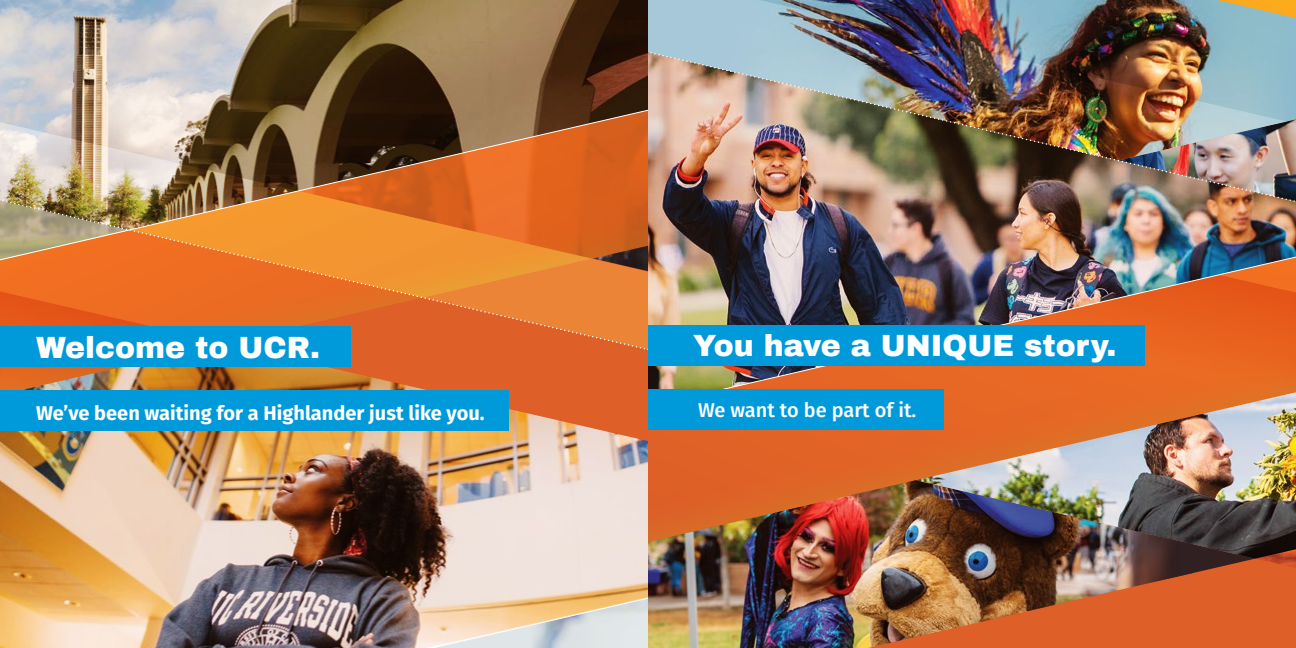
<style>
.page{position:relative;width:1296px;height:648px;background:#fff}
.page>*{position:absolute;margin:0;border:0;box-sizing:border-box;transform-origin:0 0}
.t1{font:900 30px "Archivo";color:#fff}
.t2{font:700 20px "Fira Sans";color:#fff}
.t3{font:500 20px "Fira Sans";color:#fff}
</style>
<div class="page">
<img style="left:0;top:0;width:648px;height:109px">
<svg style="left:0;top:50px;width:129px;height:59px;background:#c8c1bc"></svg>
<img style="left:0;top:351px;width:648px;height:297px">
<div style="left:521px;top:556px;width:127px;height:34px;background:#f0e3dd"></div>
<svg style="left:0;top:263px;width:648px;height:88px;background:#e87229"></svg>
<img style="left:0;top:109px;width:648px;height:154px">
<svg style="left:391px;top:590px;width:257px;height:58px;background:#deccb7"></svg>
<svg style="left:1287px;top:568px;width:9px;height:80px"></svg>
<div style="left:1193px;top:568px;width:94px;height:80px;background:#de5f28"></div>
<img style="left:1255px;top:559px;width:41px;height:9px">
<img style="left:648px;top:501px;width:545px;height:147px">
<svg style="left:1145px;top:559px;width:110px;height:25px;background:#8e4226"></svg>
<img style="left:916px;top:501px;width:380px;height:58px">
<img style="left:648px;top:410px;width:648px;height:91px">
<img style="left:648px;top:0;width:648px;height:410px">
<div style="left:0;top:326px;width:351px;height:41px;background:#009ada"></div>
<div style="left:0;top:390px;width:508px;height:41px;background:#009ada"></div>
<div style="left:648px;top:390px;width:295px;height:40px;background:#009ada"></div>
<div style="left:648px;top:326px;width:497px;height:40px;background:#009ada"></div>
<h1 class="t1" style="left:36px;top:329px;width:286px">Welcome to UCR.</h1>
<p class="t2" style="left:36px;top:396px;width:450px">We’ve been waiting for a Highlander just like you.</p>
<h1 class="t1" style="left:693px;top:328px;width:425px">You have a UNIQUE story.</h1>
<p class="t3" style="left:698px;top:394px;width:220px">We want to be part of it.</p>
</div>
